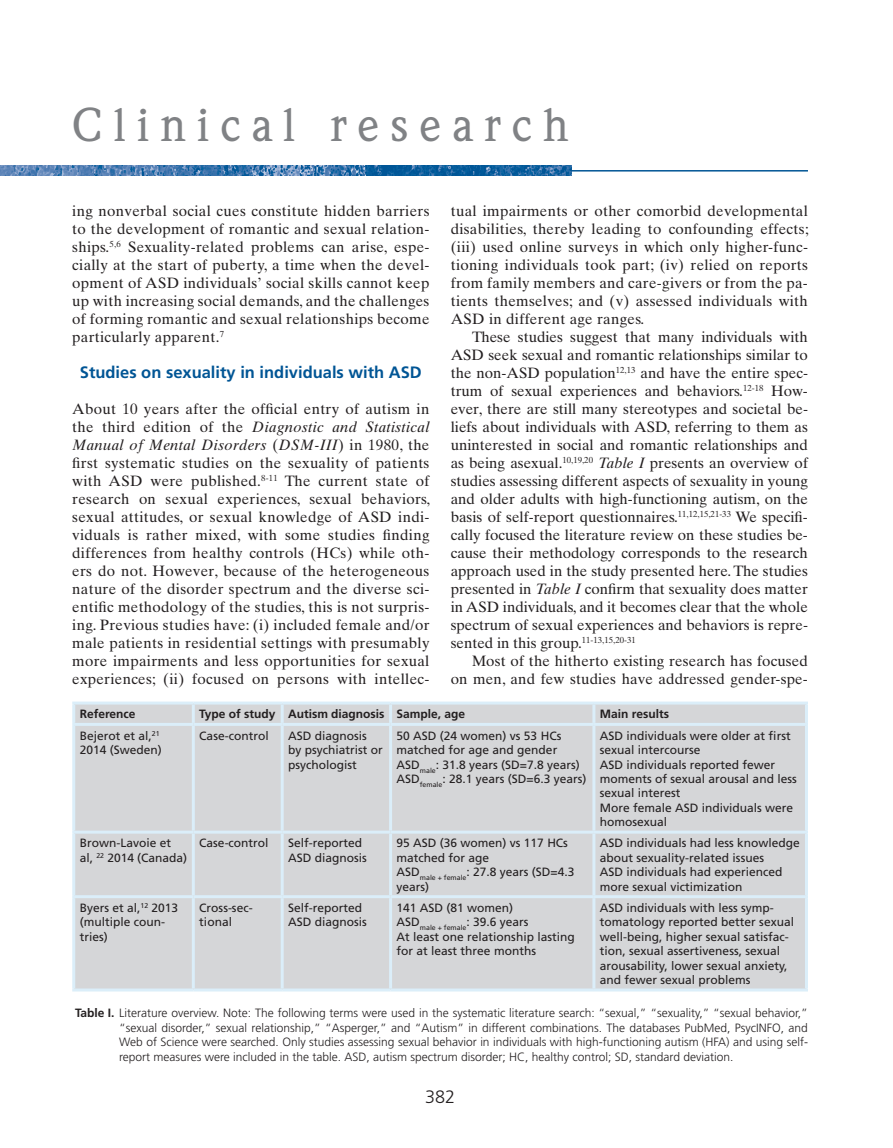
<style>
.page{position:relative;width:893px;height:1148px;background:#fff}
.page>*{position:absolute;margin:0;border:0;box-sizing:border-box;transform-origin:0 0}
.t1{font:500 46.5px "Weidemann";letter-spacing:.23em;color:#808285}
.t2{font:300 18px "Frutiger";color:#231f20}
.t3{font:700 16.5px "Frutiger";color:#005595}
.t4{font:15px/18px "Times Ten";letter-spacing:.02em;color:#231f20;text-align:justify}
.t5{font:12px/14.4px "Frutiger";color:#231f20}
.t6{font:300 12px/14.4px "Frutiger";color:#231f20;text-align:justify}
.t7{font:700 12px "Frutiger";color:#231f20}
.s1{font-style:italic}
.s2{font-weight:700}
</style>
<div class="page">
<hr style="left:72px;top:170px;width:736px;height:2px;background:#005595">
<img style="left:0;top:166px;width:571px;height:10px">
<div style="left:75px;top:705px;width:730px;height:283px;background:#d5d6d8"></div>
<hr style="left:72px;top:702px;width:121px;height:3px;background:#dbeef9">
<hr style="left:72px;top:705px;width:3px;height:18px;background:#dbeef9">
<hr style="left:193px;top:702px;width:89px;height:3px;background:#dbeef9">
<hr style="left:192px;top:705px;width:3px;height:18px;background:#dbeef9">
<hr style="left:282px;top:702px;width:109px;height:3px;background:#dbeef9">
<hr style="left:281px;top:705px;width:3px;height:18px;background:#dbeef9">
<hr style="left:391px;top:702px;width:203px;height:3px;background:#dbeef9">
<hr style="left:389px;top:705px;width:3px;height:18px;background:#dbeef9">
<hr style="left:594px;top:702px;width:214px;height:3px;background:#dbeef9">
<hr style="left:592px;top:705px;width:3px;height:18px;background:#dbeef9">
<hr style="left:805px;top:705px;width:3px;height:18px;background:#dbeef9">
<hr style="left:72px;top:723px;width:121px;height:3px;background:#dbeef9">
<hr style="left:72px;top:726px;width:3px;height:105px;background:#dbeef9">
<hr style="left:193px;top:723px;width:89px;height:3px;background:#dbeef9">
<hr style="left:192px;top:726px;width:3px;height:105px;background:#dbeef9">
<hr style="left:282px;top:723px;width:109px;height:3px;background:#dbeef9">
<hr style="left:281px;top:726px;width:3px;height:105px;background:#dbeef9">
<hr style="left:391px;top:723px;width:203px;height:3px;background:#dbeef9">
<hr style="left:389px;top:726px;width:3px;height:105px;background:#dbeef9">
<hr style="left:594px;top:723px;width:214px;height:3px;background:#dbeef9">
<hr style="left:592px;top:726px;width:3px;height:105px;background:#dbeef9">
<hr style="left:805px;top:726px;width:3px;height:105px;background:#dbeef9">
<hr style="left:72px;top:831px;width:121px;height:3px;background:#dbeef9">
<hr style="left:72px;top:834px;width:3px;height:61px;background:#dbeef9">
<hr style="left:193px;top:831px;width:89px;height:3px;background:#dbeef9">
<hr style="left:192px;top:834px;width:3px;height:61px;background:#dbeef9">
<hr style="left:282px;top:831px;width:109px;height:3px;background:#dbeef9">
<hr style="left:281px;top:834px;width:3px;height:61px;background:#dbeef9">
<hr style="left:391px;top:831px;width:203px;height:3px;background:#dbeef9">
<hr style="left:389px;top:834px;width:3px;height:61px;background:#dbeef9">
<hr style="left:594px;top:831px;width:214px;height:3px;background:#dbeef9">
<hr style="left:592px;top:834px;width:3px;height:61px;background:#dbeef9">
<hr style="left:805px;top:834px;width:3px;height:61px;background:#dbeef9">
<hr style="left:72px;top:895px;width:121px;height:3px;background:#dbeef9">
<hr style="left:72px;top:898px;width:3px;height:90px;background:#dbeef9">
<hr style="left:193px;top:895px;width:89px;height:3px;background:#dbeef9">
<hr style="left:192px;top:898px;width:3px;height:90px;background:#dbeef9">
<hr style="left:282px;top:895px;width:109px;height:3px;background:#dbeef9">
<hr style="left:281px;top:898px;width:3px;height:90px;background:#dbeef9">
<hr style="left:391px;top:895px;width:203px;height:3px;background:#dbeef9">
<hr style="left:389px;top:898px;width:3px;height:90px;background:#dbeef9">
<hr style="left:594px;top:895px;width:214px;height:3px;background:#dbeef9">
<hr style="left:592px;top:898px;width:3px;height:90px;background:#dbeef9">
<hr style="left:805px;top:898px;width:3px;height:90px;background:#dbeef9">
<hr style="left:72px;top:988px;width:121px;height:3px;background:#dbeef9">
<hr style="left:193px;top:988px;width:89px;height:3px;background:#dbeef9">
<hr style="left:282px;top:988px;width:109px;height:3px;background:#dbeef9">
<hr style="left:391px;top:988px;width:203px;height:3px;background:#dbeef9">
<hr style="left:594px;top:988px;width:214px;height:3px;background:#dbeef9">
<h1 class="t1" style="left:72px;top:98px;width:498px">Clinical research</h1>
<p class="t4" style="left:72px;top:202px;width:359px">ing nonverbal social cues constitute hidden barriers to the development of romantic and sexual relation&shy;ships.<sup>5,6</sup> Sexuality-related problems can arise, espe&shy;cially at the start of puberty, a time when the devel&shy;opment of ASD individuals’ social skills cannot keep up with increasing social demands, and the challenges of forming romantic and sexual relationships become particularly apparent.<sup>7</sup></p>
<p class="t3" style="left:80px;top:363px;width:343px">Studies on sexuality in individuals with ASD</p>
<p class="t4" style="left:72px;top:400px;width:359px">About 10 years after the official entry of autism in the third edition of the <span class="s1">Diagnostic and Statistical Manual of Mental Disorders</span> (<span class="s1">DSM-III</span>) in 1980, the first systematic studies on the sexuality of patients with ASD were published.<sup>8-11</sup> The current state of research on sexual experiences, sexual behaviors, sexual attitudes, or sexual knowledge of ASD indi&shy;viduals is rather mixed, with some studies finding differences from healthy controls (HCs) while oth&shy;ers do not. However, because of the heterogeneous nature of the disorder spectrum and the diverse sci&shy;entific methodology of the studies, this is not surpris&shy;ing. Previous studies have: (i) included female and/or male patients in residential settings with presumably more impairments and less opportunities for sexual experiences; (ii) focused on persons with intellec-</p>
<p class="t4" style="left:451px;top:202px;width:359px">tual impairments or other comorbid developmental disabilities, thereby leading to confounding effects; (iii) used online surveys in which only higher-func&shy;tioning individuals took part; (iv) relied on reports from family members and care-givers or from the pa&shy;tients themselves; and (v) assessed individuals with ASD in different age ranges.</p>
<p class="t4" style="left:451px;top:328px;width:359px;text-indent:21px">These studies suggest that many individuals with ASD seek sexual and romantic relationships similar to the non-ASD population<sup>12,13</sup> and have the entire spec&shy;trum of sexual experiences and behaviors.<sup>12-18</sup> How&shy;ever, there are still many stereotypes and societal be&shy;liefs about individuals with ASD, referring to them as uninterested in social and romantic relationships and as being asexual.<sup>10,19,20</sup> <span class="s1">Table I</span> presents an overview of studies assessing different aspects of sexuality in young and older adults with high-functioning autism, on the basis of self-report questionnaires.<sup>11,12,15,21-33</sup> We specifi&shy;cally focused the literature review on these studies be&shy;cause their methodology corresponds to the research approach used in the study presented here. The studies presented in <span class="s1">Table I</span> confirm that sexuality does matter in ASD individuals, and it becomes clear that the whole spectrum of sexual experiences and behaviors is repre&shy;sented in this group.<sup>11-13,15,20-31</sup></p>
<p class="t4" style="left:451px;top:652px;width:359px;text-align:right">Most of the hitherto existing research has focused<br>on men, and few studies have addressed gender-spe-</p>
<p class="t7" style="left:80px;top:707px;width:57px">Reference</p>
<p class="t7" style="left:199px;top:707px;width:267px">Type of study Autism diagnosis Sample, age</p>
<p class="t7" style="left:600px;top:707px;width:71px">Main results</p>
<p class="t5" style="left:80px;top:728px;width:84px">Bejerot et al,<sup>21<br></sup>2014 (Sweden)</p>
<p class="t5" style="left:199px;top:728px;width:71px">Case-control</p>
<p class="t5" style="left:288px;top:728px;width:96px">ASD diagnosis by psychiatrist or psychologist</p>
<p class="t5" style="left:397px;top:728px;width:191px">50 ASD (24 women) vs 53 HCs matched for age and gender<br>ASD<sub>male</sub>: 31.8 years (SD=7.8 years)<br>ASD<sub>female</sub>: 28.1 years (SD=6.3 years)</p>
<p class="t5" style="left:600px;top:728px;width:198px">ASD individuals were older at first sexual intercourse<br>ASD individuals reported fewer moments of sexual arousal and less sexual interest<br>More female ASD individuals were homosexual</p>
<p class="t5" style="left:80px;top:836px;width:109px">Brown-Lavoie et al, <sup>22</sup> 2014 (Canada)</p>
<p class="t5" style="left:199px;top:836px;width:71px">Case-control</p>
<p class="t5" style="left:288px;top:836px;width:80px">Self-reported<br>ASD diagnosis</p>
<p class="t5" style="left:397px;top:836px;width:179px">95 ASD (36 women) vs 117 HCs matched for age<br>ASD<sub>male</sub> <sub>+</sub> <sub>female</sub>: 27.8 years (SD=4.3 years)</p>
<p class="t5" style="left:600px;top:836px;width:202px">ASD individuals had less knowledge about sexuality-related issues<br>ASD individuals had experienced more sexual victimization</p>
<p class="t5" style="left:80px;top:901px;width:100px">Byers et al,<sup>12</sup> 2013 (multiple coun&shy;tries)</p>
<p class="t5" style="left:199px;top:901px;width:55px">Cross-sec&shy;tional</p>
<p class="t5" style="left:288px;top:901px;width:80px">Self-reported<br>ASD diagnosis</p>
<p class="t5" style="left:397px;top:901px;width:180px">141 ASD (81 women)<br>ASD<sub>male</sub> <sub>+</sub> <sub>female</sub>: 39.6 years<br>At least one relationship lasting for at least three months</p>
<p class="t5" style="left:600px;top:901px;width:196px">ASD individuals with less symp&shy;tomatology reported better sexual well-being, higher sexual satisfac&shy;tion, sexual assertiveness, sexual arousability, lower sexual anxiety, and fewer sexual problems</p>
<p class="t6" style="left:119px;top:1006px;width:690px;text-indent:-44px"><span class="s2">Table I.</span> Literature overview. Note: The following terms were used in the systematic literature search: “sexual,” “sexuality,” “sexual behavior,” “sexual disorder,” sexual relationship,” “Asperger,” and “Autism” in different combinations. The databases PubMed, PsycINFO, and Web of Science were searched. Only studies assessing sexual behavior in individuals with high-functioning autism (HFA) and using self&shy;report measures were included in the table. ASD, autism spectrum disorder; HC, healthy control; SD, standard deviation.</p>
<p class="t2" style="left:425px;top:1086px;width:32px">382</p>
</div>
